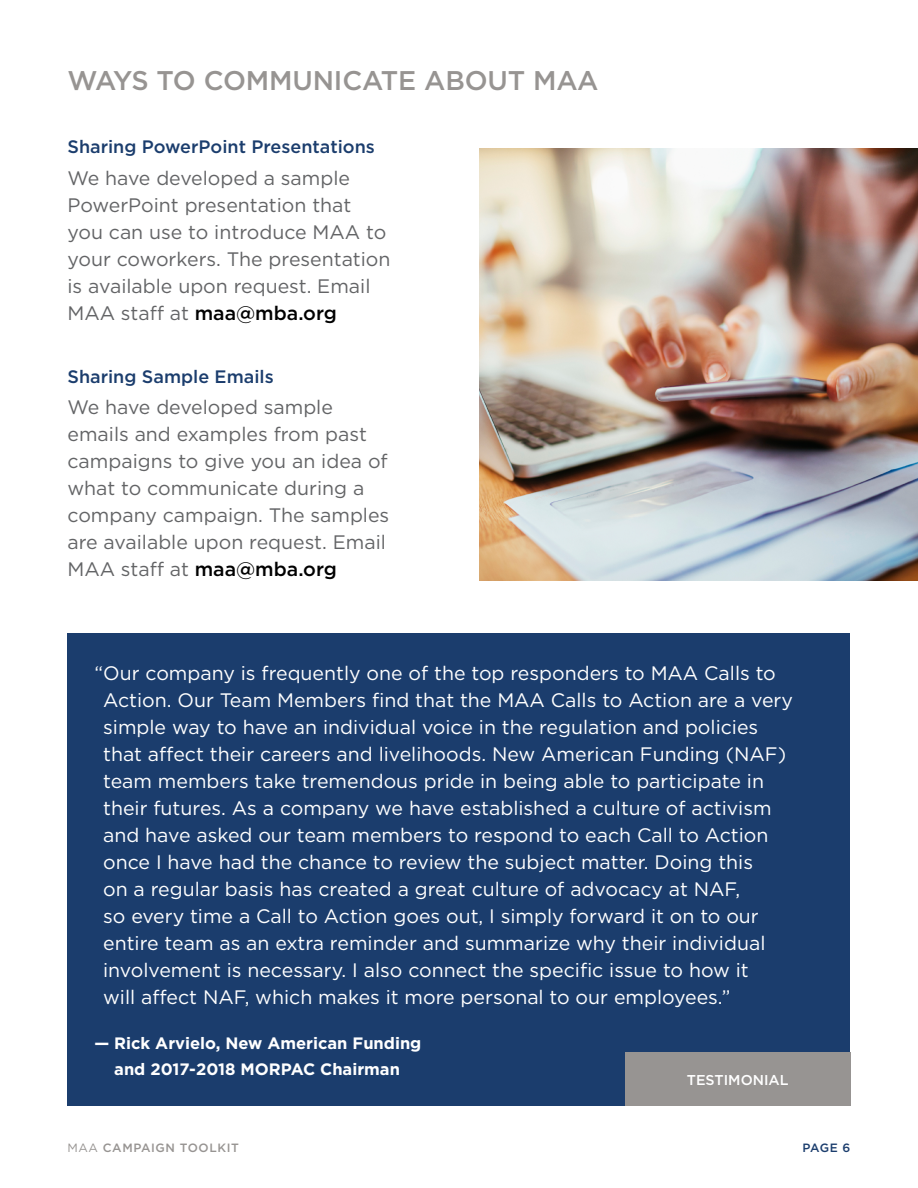
<style>
.page{position:relative;width:918px;height:1188px;background:#fff}
.page>*{position:absolute;margin:0;border:0;box-sizing:border-box;transform-origin:0 0}
.t1{font:500 27px "Gotham";letter-spacing:-.005em;color:#979492}
.t2{font:19.5px/27px "Gotham";color:#fff}
.t3{font:19.5px/27px "Gotham";color:#636466}
.t4{font:500 18px "Gotham";color:#1b3d6d}
.t5{font:700 16.5px/27px "Gotham";color:#fff;text-align:center}
.t6{font:500 14.25px "Gotham";color:#fff}
.t7{font:500 12px "Gotham";letter-spacing:.05em;color:#979492}
.t8{font:500 12px "Gotham";color:#1b3d6d}
.s1{font-weight:500;color:#000}
.s2{font-weight:400}
</style>
<div class="page">
<div style="left:68px;top:633px;width:782px;height:473px;background:#1b3d6d"></div>
<div style="left:625px;top:1052px;width:225px;height:54px;background:#979492"></div>
<img style="left:479px;top:148px;width:439px;height:432px">
<h1 class="t1" style="left:68px;top:63px;width:533px">WAYS TO COMMUNICATE ABOUT MAA</h1>
<p class="t4" style="left:68px;top:135px;width:309px">Sharing PowerPoint Presentations</p>
<p class="t3" style="left:68px;top:164px;width:325px">We have developed a sample<br>PowerPoint presentation that you can use to introduce MAA to your coworkers. The presentation is available upon request. Email<br>MAA staff at <span class="s1">maa@mba.org</span></p>
<p class="t4" style="left:68px;top:364px;width:208px">Sharing Sample Emails</p>
<p class="t3" style="left:68px;top:393px;width:323px">We have developed sample emails and examples from past campaigns to give you an idea of what to communicate during a company campaign. The samples are available upon request. Email<br>MAA staff at <span class="s1">maa@mba.org</span></p>
<p class="t2" style="left:103px;top:659px;width:691px;text-indent:-9px">“Our company is frequently one of the top responders to MAA Calls to Action. Our Team Members find that the MAA Calls to Action are a very simple way to have an individual voice in the regulation and policies that affect their careers and livelihoods. New American Funding (NAF) team members take tremendous pride in being able to participate in their futures. As a company we have established a culture of activism and have asked our team members to respond to each Call to Action once I have had the chance to review the subject matter. Doing this<br>on a regular basis has created a great culture of advocacy at NAF,<br>so every time a Call to Action goes out, I simply forward it on to our entire team as an extra reminder and summarize why their individual involvement is necessary. I also connect the specific issue to how it<br>will affect NAF, which makes it more personal to our employees.”</p>
<p class="t5" style="left:94px;top:1029px;width:328px">— Rick Arvielo, New American Funding and 2017-2018 MORPAC Chairman</p>
<p class="t6" style="left:687px;top:1070px;width:103px">TESTIMONIAL</p>
<p class="t7" style="left:68px;top:1140px;width:173px"><span class="s2">MAA</span> CAMPAIGN TOOLKIT</p>
<p class="t8" style="left:802px;top:1140px;width:50px">PAGE 6</p>
</div>
